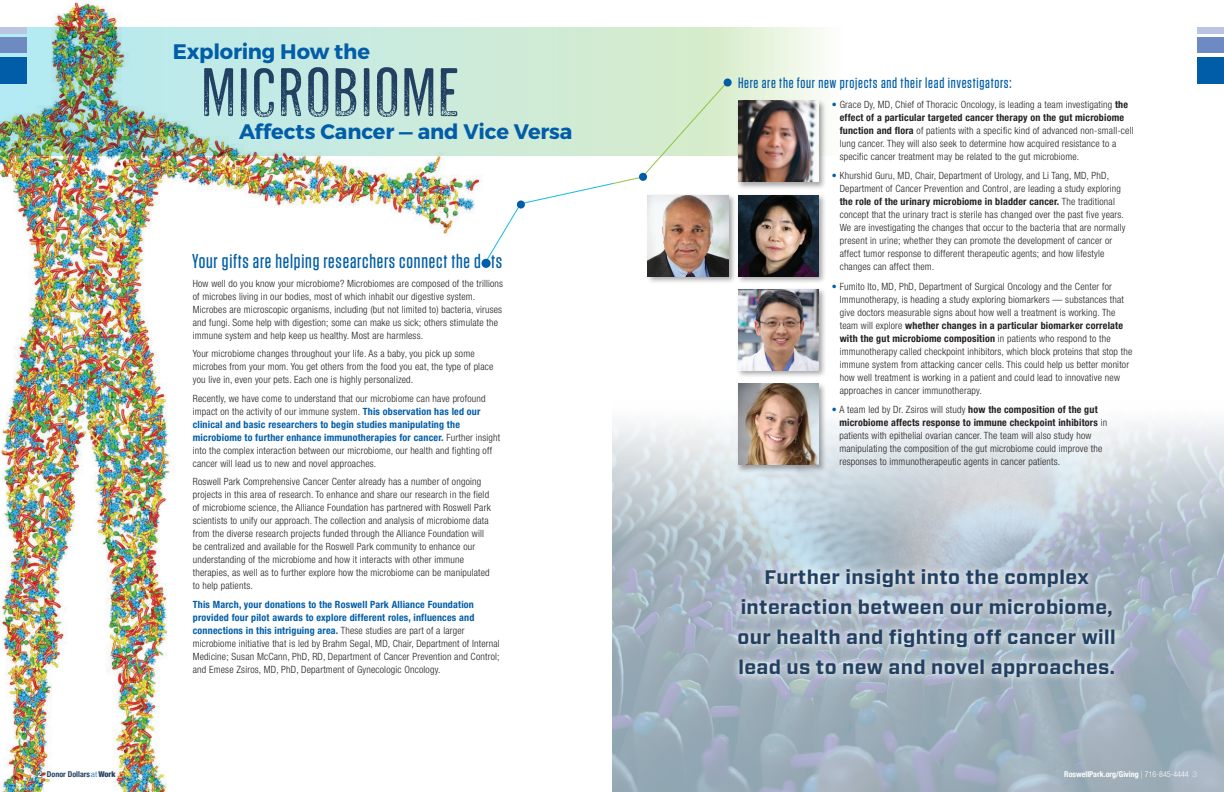
<style>
.page{position:relative;width:1224px;height:792px;background:#fff}
.page>*{position:absolute;margin:0;border:0;box-sizing:border-box;transform-origin:0 0}
.t1{font:72px "Parlour Sans";letter-spacing:.035em;color:#214062;scale:1.15 1}
.t2{font:700 21px "Montserrat";letter-spacing:-.01em;color:#015da7}
.t3{font:500 20px "Tungsten";letter-spacing:.04em;color:#015da7}
.t4{font:700 19.5px/29.9px "Forza";letter-spacing:.02em;color:#214062;text-align:center}
.t5{font:500 15px "Tungsten";letter-spacing:.05em;color:#015da7}
.t6{font:300 condensed 10px/13px "Helvetica Neue";letter-spacing:.02em;color:#231f20}
.t7{font:700 condensed 8px "Helvetica Neue";color:#fff}
.t8{font:700 condensed 8px "Helvetica Neue";color:#214062}
.s1{font-weight:700;color:#015da7}
.s2{color:#015da7}
.s3{font-weight:700}
.s4{font-stretch:normal;color:#fff}
.s5{font-weight:300;font-stretch:normal;color:#015da7}
.s6{font-weight:900}
.s7{font-weight:100;font-stretch:normal}
.s8{font-weight:300}
</style>
<div class="page">
<img style="left:612px;top:420px;width:612px;height:372px">
<svg style="left:513px;top:27px;width:310px;height:129px;background:#dbeed6"></svg>
<img style="left:0;top:0;width:513px;height:792px">
<svg style="left:37px;top:770px;width:6px;height:8px"></svg>
<div style="left:1197px;top:57px;width:27px;height:27px;background:#015da7"></div>
<div style="left:1197px;top:38px;width:27px;height:15px;background:#6d8ac2"></div>
<div style="left:1197px;top:27px;width:27px;height:6px;background:#bac5e1"></div>
<div style="left:736px;top:287px;width:91px;height:92px;background:#231f20;opacity:.4"></div>
<img style="left:738px;top:289px;width:80px;height:81px">
<div style="left:646px;top:193px;width:91px;height:91px;background:#231f20;opacity:.4"></div>
<img style="left:648px;top:264px;width:80px;height:12px">
<div style="left:736px;top:193px;width:91px;height:91px;background:#231f20;opacity:.4"></div>
<img style="left:738px;top:195px;width:80px;height:81px">
<div style="left:736px;top:99px;width:91px;height:91px;background:#231f20;opacity:.4"></div>
<img style="left:738px;top:101px;width:80px;height:81px">
<div style="left:736px;top:382px;width:91px;height:91px;background:#231f20;opacity:.4"></div>
<img style="left:738px;top:384px;width:80px;height:81px">
<div style="left:0;top:57px;width:27px;height:27px;background:#015da7"></div>
<div style="left:0;top:38px;width:27px;height:15px;background:#6d8ac2"></div>
<div style="left:0;top:27px;width:27px;height:6px;background:#bac5e1"></div>
<svg style="left:731px;top:561px;width:392px;height:124px;background:#bac5d1"></svg>
<svg style="left:484px;top:81px;width:244px;height:183px"></svg>
<div style="left:481px;top:259px;width:10px;height:9px;background:#015da7;border-radius:50%"></div>
<div style="left:517px;top:201px;width:8px;height:8px;background:#015da7;border-radius:50%"></div>
<div style="left:639px;top:173px;width:8px;height:8px;background:#015da7;border-radius:50%"></div>
<div style="left:724px;top:78px;width:8px;height:9px;background:#015da7;border-radius:50%"></div>
<h2 class="t2" style="left:173px;top:39px;width:199px">Exploring How the</h2>
<h1 class="t1" style="left:202px;top:63px;width:225px">MICROBIOME</h1>
<h2 class="t2" style="left:239px;top:119px;width:335px">Affects Cancer — and Vice Versa</h2>
<h3 class="t3" style="left:192px;top:251px;width:312px">Your gifts are helping researchers connect the d ts</h3>
<p class="t6" style="left:193px;top:277px;width:312px">How well do you know your microbiome? Microbiomes are composed of the trillions of microbes living in our bodies, most of which inhabit our digestive system.<br>Microbes are microscopic organisms, including (but not limited to) bacteria, viruses and fungi. Some help with digestion; some can make us sick; others stimulate the immune system and help keep us healthy. Most are harmless.</p>
<p class="t6" style="left:193px;top:347px;width:302px">Your microbiome changes throughout your life. As a baby, you pick up some microbes from your mom. You get others from the food you eat, the type of place you live in, even your pets. Each one is highly personalized.</p>
<p class="t6" style="left:193px;top:392px;width:309px">Recently, we have come to understand that our microbiome can have profound impact on the activity of our immune system. <span class="s1">This observation has led our clinical and basic researchers to begin studies manipulating the microbiome to further enhance immunotherapies for cancer.</span> Further insight into the complex interaction between our microbiome, our health and fighting off cancer will lead us to new and novel approaches.</p>
<p class="t6" style="left:193px;top:475px;width:299px">Roswell Park Comprehensive Cancer Center already has a number of ongoing projects in this area of research. To enhance and share our research in the field of microbiome science, the Alliance Foundation has partnered with Roswell Park scientists to unify our approach. The collection and analysis of microbiome data from the diverse research projects funded through the Alliance Foundation will be centralized and available for the Roswell Park community to enhance our understanding of the microbiome and how it interacts with other immune therapies, as well as to further explore how the microbiome can be manipulated to help patients.</p>
<p class="t6" style="left:193px;top:598px;width:309px"><span class="s1">This March, your donations to the Roswell Park Alliance Foundation provided four pilot awards to explore different roles, influences and connections in this intriguing area.</span> These studies are part of a larger microbiome initiative that is led by Brahm Segal, MD, Chair, Department of Internal Medicine; Susan McCann, PhD, RD, Department of Cancer Prevention and Control; and Emese Zsiros, MD, PhD, Department of Gynecologic Oncology.</p>
<h3 class="t5" style="left:738px;top:75px;width:275px">Here are the four new projects and their lead investigators:</h3>
<p class="t6" style="left:840px;top:98px;width:295px;text-indent:-8px"><span class="s2">•</span> Grace Dy, MD, Chief of Thoracic Oncology, is leading a team investigating <span class="s3">the effect of a particular targeted cancer therapy on the gut microbiome function and flora</span> of patients with a specific kind of advanced non-small-cell lung cancer. They will also seek to determine how acquired resistance to a specific cancer treatment may be related to the gut microbiome.</p>
<p class="t6" style="left:840px;top:169px;width:287px;text-indent:-8px"><span class="s2">•</span> Khurshid Guru, MD, Chair, Department of Urology, and Li Tang, MD, PhD, Department of Cancer Prevention and Control, are leading a study exploring <span class="s3">the role of the urinary microbiome in bladder cancer.</span> The traditional concept that the urinary tract is sterile has changed over the past five years.<br>We are investigating the changes that occur to the bacteria that are normally present in urine; whether they can promote the development of cancer or affect tumor response to different therapeutic agents; and how lifestyle changes can affect them.</p>
<p class="t6" style="left:840px;top:280px;width:294px;text-indent:-8px"><span class="s2">•</span> Fumito Ito, MD, PhD, Department of Surgical Oncology and the Center for Immunotherapy, is heading a study exploring biomarkers — substances that give doctors measurable signs about how well a treatment is working. The team will explore <span class="s3">whether changes in a particular biomarker correlate with the gut microbiome composition</span> in patients who respond to the immunotherapy called checkpoint inhibitors, which block proteins that stop the immune system from attacking cancer cells. This could help us better monitor how well treatment is working in a patient and could lead to innovative new approaches in cancer immunotherapy.</p>
<p class="t6" style="left:839px;top:403px;width:269px;text-indent:-7px"><span class="s2">•</span> A team led by Dr. Zsiros will study <span class="s3">how the composition of the gut microbiome affects response to immune checkpoint inhibitors</span> in patients with epithelial ovarian cancer. The team will also study how manipulating the composition of the gut microbiome could improve the responses to immunotherapeutic agents in cancer patients.</p>
<h3 class="t4" style="left:738px;top:563px;width:380px">Further insight into the complex interaction between our microbiome, our health and fighting off cancer will lead us to new and novel approaches.</h3>
<p class="t8" style="left:37px;top:767px;width:80px"><span class="s4">2</span> Donor Dollars<span class="s5">at</span><span class="s6">Work</span></p>
<p class="t7" style="left:1064px;top:767px;width:134px">RoswellPark.org/Giving <span class="s7">|</span> <span class="s8">716-845-4444</span> <span class="s7">3</span></p>
</div>
